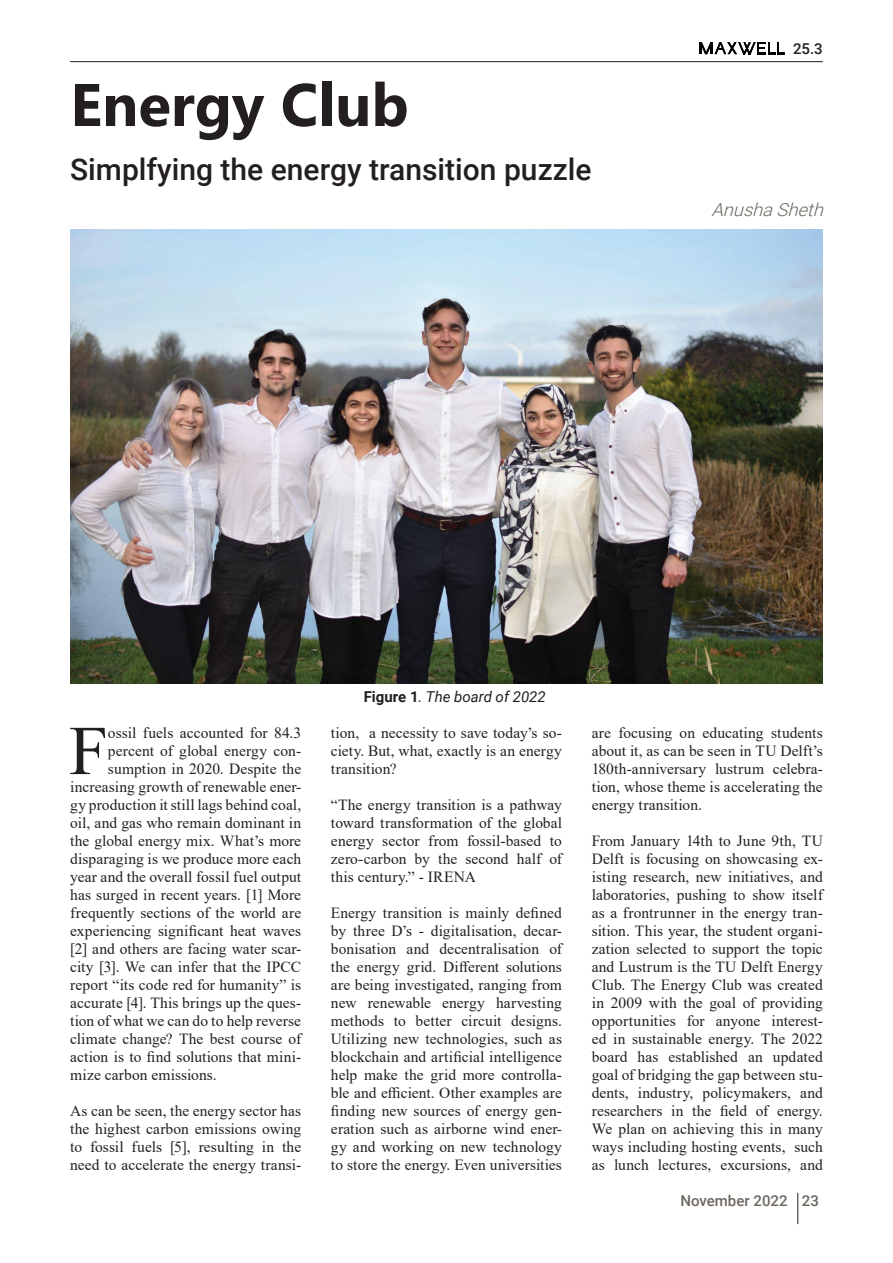
<style>
.page{position:relative;width:893px;height:1263px;background:#fff}
.page>*{position:absolute;margin:0;border:0;box-sizing:border-box;transform-origin:0 0}
.p-text-body{font:69.9px "Times New Roman";color:#231f20}
.p-title{font:700 60px "Myanmar Text";color:#231f20}
.p-title-sub{font:500 30px "Roboto";color:#231f20}
.p-title-author{font:italic 300 18px "Roboto";color:#6d665f}
.p-text-body-2{font:15.45px/18px "Times New Roman";letter-spacing:.005em;color:#231f20;text-align:justify}
.p-text-caption{font:italic 15px "Roboto";color:#231f20}
.t1{font:500 15px "Roboto";color:#6d665f}
.t2{font:500 15px "Roboto";color:#231f20}
.s1{font-weight:700;font-style:normal}
</style>
<div class="page">
<hr style="left:70px;top:61px;width:753px;height:1px;background:#231f20">
<img style="left:70px;top:229px;width:753px;height:455px">
<hr style="left:797px;top:1193px;width:1px;height:31px;background:#231f20">
<svg style="left:700px;top:42px;width:84px;height:12px"></svg>
<p class="p-title" style="left:70px;top:70px;width:340px">Energy Club</p>
<p class="p-title-sub" style="left:70px;top:148px;width:523px">Simplfying the energy transition puzzle</p>
<p class="t2" style="left:793px;top:38px;width:31px">25.3</p>
<p class="p-title-author" style="left:711px;top:197px;width:119px">AnushaSheth</p>
<p class="p-text-caption" style="left:364px;top:686px;width:184px"><span class="s1">Figure 1</span>. The board of 2022</p>
<p class="p-text-body" style="left:69px;top:701px;width:40px">F</p>
<p class="p-text-body-2" style="left:108px;top:723px;width:195px">ossil fuels accounted for 84.3</p>
<p class="p-text-body-2" style="left:108px;top:741px;width:195px">percent of global energy con-</p>
<p class="p-text-body-2" style="left:108px;top:759px;width:195px">sumption in 2020. Despite the</p>
<p class="p-text-body-2" style="left:70px;top:777px;width:233px">increasing growth of renewable ener-</p>
<p class="p-text-body-2" style="left:70px;top:795px;width:233px">gy production it still lags behind coal,</p>
<p class="p-text-body-2" style="left:70px;top:813px;width:233px">oil, and gas who remain dominant in</p>
<p class="p-text-body-2" style="left:70px;top:831px;width:233px">the global energy mix. What’s more</p>
<p class="p-text-body-2" style="left:70px;top:849px;width:233px">disparaging is we produce more each</p>
<p class="p-text-body-2" style="left:70px;top:867px;width:233px">year and the overall fossil fuel output</p>
<p class="p-text-body-2" style="left:70px;top:885px;width:232px">has surged in recent years. [1] More</p>
<p class="p-text-body-2" style="left:70px;top:903px;width:233px">frequently sections of the world are</p>
<p class="p-text-body-2" style="left:70px;top:921px;width:233px">experiencing significant heat waves</p>
<p class="p-text-body-2" style="left:70px;top:939px;width:233px">[2] and others are facing water scar-</p>
<p class="p-text-body-2" style="left:70px;top:957px;width:233px">city [3]. We can infer that the IPCC</p>
<p class="p-text-body-2" style="left:70px;top:975px;width:233px">report “its code red for humanity” is</p>
<p class="p-text-body-2" style="left:70px;top:993px;width:233px">accurate [4]. This brings up the ques-</p>
<p class="p-text-body-2" style="left:70px;top:1011px;width:232px">tion of what we can do to help reverse</p>
<p class="p-text-body-2" style="left:70px;top:1029px;width:233px">climate change? The best course of</p>
<p class="p-text-body-2" style="left:70px;top:1047px;width:233px">action is to find solutions that mini-</p>
<p class="p-text-body-2" style="left:70px;top:1065px;width:148px">mize carbon emissions.</p>
<p class="p-text-body-2" style="left:70px;top:1101px;width:233px">As can be seen, the energy sector has the highest carbon emissions owing to fossil fuels [5], resulting in the need to accelerate the energy transi-</p>
<p class="p-text-body-2" style="left:331px;top:723px;width:233px">tion, a necessity to save today’s so&shy;ciety. But, what, exactly is an energy transition?</p>
<p class="p-text-body-2" style="left:331px;top:795px;width:233px">“The energy transition is a pathway toward transformation of the global energy sector from fossil-based to zero-carbon by the second half of this century.” - IRENA</p>
<p class="p-text-body-2" style="left:331px;top:903px;width:233px">Energy transition is mainly defined by three D’s - digitalisation, decar&shy;bonisation and decentralisation of the energy grid. Different solutions are being investigated, ranging from new renewable energy harvesting methods to better circuit designs.<br>Utilizing new technologies, such as blockchain and artificial intelligence help make the grid more controlla&shy;ble and efficient. Other examples are finding new sources of energy gen&shy;eration such as airborne wind ener&shy;gy and working on new technology to store the energy. Even universities</p>
<p class="p-text-body-2" style="left:592px;top:723px;width:233px">are focusing on educating students about it, as can be seen in TU Delft’s 180th-anniversary lustrum celebra&shy;tion, whose theme is accelerating the energy transition.</p>
<p class="p-text-body-2" style="left:592px;top:831px;width:233px">From January 14th to June 9th, TU Delft is focusing on showcasing ex&shy;isting research, new initiatives, and laboratories, pushing to show itself as a frontrunner in the energy tran&shy;sition. This year, the student organi&shy;zation selected to support the topic and Lustrum is the TU Delft Energy Club. The Energy Club was created in 2009 with the goal of providing opportunities for anyone interest&shy;ed in sustainable energy. The 2022 board has established an updated goal of bridging the gap between stu&shy;dents, industry, policymakers, and researchers in the field of energy.<br>We plan on achieving this in many ways including hosting events, such as lunch lectures, excursions, and</p>
<p class="t1" style="left:680px;top:1190px;width:140px">November 2022 23</p>
</div>
